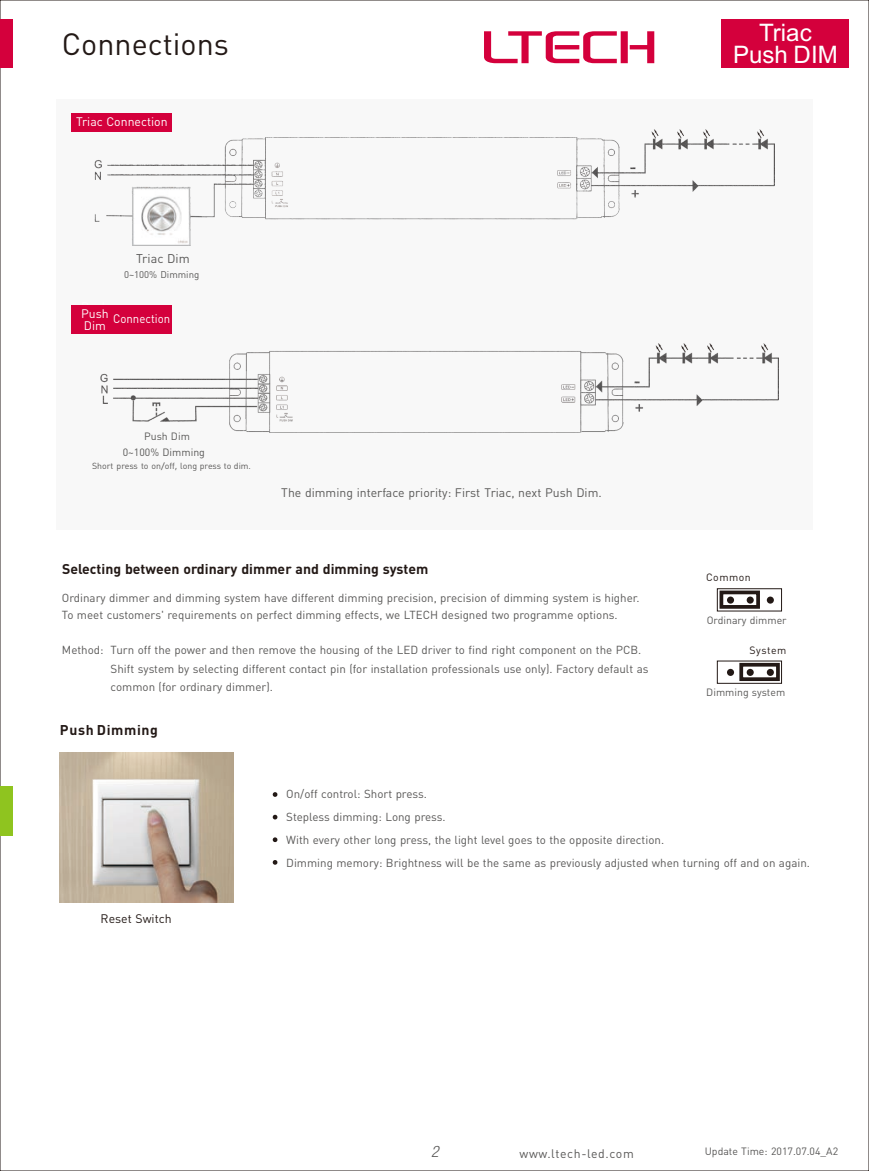
<style>
.page{position:relative;width:869px;height:1171px;background:#fff}
.page>*{position:absolute;margin:0;border:0;box-sizing:border-box;transform-origin:0 0}
.t1{font:30.45px "DIN Pro";color:#231916}
.t2{font:24.15px/21.9px "Arial";color:#fff;text-align:center}
.t3{font:italic 300 condensed 15.75px "Helvetica Neue LT";color:#595857}
.t4{font:700 14px "DIN Pro";color:#231916}
.t5{font:700 14px "DIN Pro";letter-spacing:.045em;color:#231916}
.t6{font:12.42px "DIN Pro";color:#595857}
.t7{font:12.25px "DIN Pro";color:#595857}
.t8{font:12.25px/12.6px "DIN Pro";color:#fff}
.t9{font:12.25px "DIN Pro";letter-spacing:.05em;color:#595857}
.t10{font:12.25px "DIN Pro";color:#231916}
.t11{font:12.25px "DIN Pro";color:#fff;scale:.93 1}
.t12{font:11.55px/22.8px "DIN Pro";color:#595857}
.t13{font:10.5px "DIN Pro";color:#595857}
.t14{font:10.5px "DIN Pro";letter-spacing:.05em;color:#231916}
.t15{font:9.62px "DIN Pro";color:#595857}
.t16{font:8.75px "DIN Pro";color:#595857}
.s1{font-family:"Microsoft Ya Hei"}
</style>
<div class="page">
<div style="left:1px;top:19px;width:12px;height:49px;background:#d4003c"></div>
<div style="left:1px;top:786px;width:12px;height:50px;background:#8fc41f"></div>
<svg style="left:484px;top:31px;width:170px;height:32px"></svg>
<div style="left:720px;top:19px;width:128px;height:49px;background:#d4003c"></div>
<div style="left:56px;top:100px;width:755px;height:430px;background:#f8f8f8"></div>
<div style="left:72px;top:113px;width:100px;height:18px;background:#d4003c"></div>
<img style="left:95px;top:129px;width:678px;height:116px">
<img style="left:100px;top:343px;width:677px;height:89px">
<div style="left:72px;top:305px;width:100px;height:28px;background:#d4003c"></div>
<div style="left:716px;top:588px;width:65px;height:23px;border:1px solid #231916"></div>
<svg style="left:726px;top:596px;width:7px;height:7px"></svg>
<div style="left:746px;top:596px;width:7px;height:7px;background:#231916;border-radius:50%"></div>
<svg style="left:766px;top:596px;width:7px;height:7px"></svg>
<div style="left:719px;top:590px;width:40px;height:19px;border:4px solid #231916"></div>
<div style="left:716px;top:660px;width:65px;height:24px;border:1px solid #231916"></div>
<svg style="left:726px;top:669px;width:7px;height:7px"></svg>
<div style="left:746px;top:669px;width:7px;height:7px;background:#231916;border-radius:50%"></div>
<div style="left:766px;top:669px;width:7px;height:7px;background:#231916;border-radius:50%"></div>
<div style="left:739px;top:663px;width:40px;height:18px;border:4px solid #231916"></div>
<img style="left:60px;top:752px;width:173px;height:150px">
<svg style="left:272px;top:792px;width:5px;height:5px"></svg>
<svg style="left:272px;top:815px;width:5px;height:4px"></svg>
<svg style="left:272px;top:837px;width:5px;height:5px"></svg>
<svg style="left:272px;top:860px;width:5px;height:5px"></svg>
<h1 class="t1" style="left:62px;top:31px;width:168px">Connections</h1>
<p class="t8" style="left:76px;top:117px;width:93px">Triac Connection</p>
<p class="t6" style="left:136px;top:253px;width:55px">Triac Dim</p>
<p class="t15" style="left:124px;top:270px;width:77px">0~100% Dimming</p>
<p class="t8" style="left:81px;top:301px;width:29px">Push<br>Dim</p>
<p class="t8" style="left:81px;top:308px;width:29px">Push<br>Dim</p>
<p class="t11" style="left:113px;top:314px;width:63px">Connection</p>
<p class="t13" style="left:144px;top:432px;width:47px">Push Dim</p>
<p class="t13" style="left:123px;top:448px;width:84px">0~100% Dimming</p>
<p class="t16" style="left:92px;top:462px;width:160px">Short press to on<span class="s1">/</span>off<span class="s1">,</span> long press to dim.</p>
<p class="t7" style="left:281px;top:487px;width:322px">The dimming interface priority: First Triac, next Push Dim.</p>
<p class="t4" style="left:62px;top:563px;width:367px">Selecting between ordinary dimmer and dimming system</p>
<p class="t12" style="left:62px;top:591px;width:578px;line-height:16.8px">Ordinary dimmer and dimming system have different dimming precision, precision of dimming system is higher.<br>To meet customers' requirements on perfect dimming effects, we LTECH designed two programme options.</p>
<p class="t12" style="left:62px;top:640px;width:43px">Method:</p>
<p class="t12" style="left:111px;top:642px;width:539px;line-height:18.4px">Turn off the power and then remove the housing of the LED driver to find right component on the PCB.<br>Shift system by selecting different contact pin (for installation professionals use only). Factory default as common (for ordinary dimmer).</p>
<p class="t5" style="left:60px;top:724px;width:100px">Push Dimming</p>
<h2 class="t2" style="left:732px;top:24px;width:106px">Triac<br>Push DIM</h2>
<p class="t14" style="left:705px;top:573px;width:46px">Common</p>
<p class="t13" style="left:706px;top:616px;width:81px">Ordinary dimmer</p>
<p class="t14" style="left:749px;top:646px;width:38px">System</p>
<p class="t13" style="left:706px;top:688px;width:80px">Dimming system</p>
<p class="t10" style="left:101px;top:913px;width:72px">Reset Switch</p>
<p class="t12" style="left:286px;top:784px;width:525px">On/off control: Short press.<br>Stepless dimming: Long press.<br>With every other long press, the light level goes to the opposite direction.<br>Dimming memory: Brightness will be the same as previously adjusted when turning off and on again.</p>
<h3 class="t3" style="left:431px;top:1143px;width:9px">2</h3>
<p class="t9" style="left:519px;top:1148px;width:116px">www.ltech-led.com</p>
<p class="t13" style="left:704px;top:1147px;width:135px">Update Time: 2017.07.04_A2</p>
</div>
